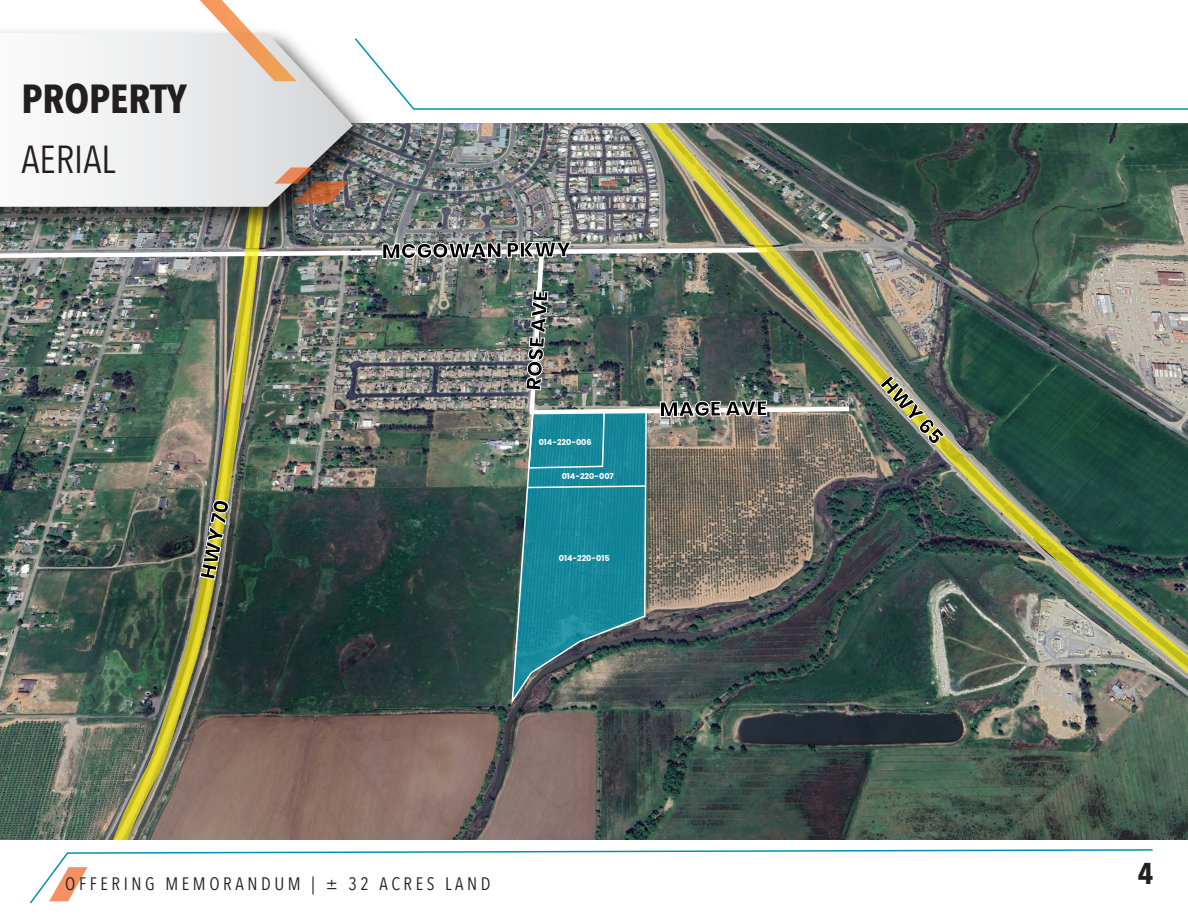
<style>
.page{position:relative;width:1188px;height:918px;background:#fff}
.page>*{position:absolute;margin:0;border:0;box-sizing:border-box;transform-origin:0 0}
.t1{font:700 40.5px "Avenir Next Condensed";color:#231f20}
.t2{font:39px "Avenir Next Condensed";color:#231f20}
.t3{font:700 30px "Avenir Next Condensed";color:#231f20}
.t4{font:800 20.7px "Poppins";color:#000}
.t5{font:18px "Avenir Next Condensed";letter-spacing:.2em;color:#231f20}
.t6{font:700 8.1px "Poppins";color:#fff}
</style>
<div class="page">
<img style="left:0;top:123px;width:1188px;height:716px">
<svg style="left:110px;top:240px;width:155px;height:599px;background:#837760"></svg>
<img style="left:635px;top:123px;width:553px;height:559px">
<img style="left:0;top:31px;width:386px;height:209px">
<svg style="left:0;top:33px;width:353px;height:174px"></svg>
<svg style="left:30px;top:849px;width:1123px;height:55px"></svg>
<svg style="left:49px;top:867px;width:39px;height:34px"></svg>
<svg style="left:274px;top:167px;width:74px;height:36px;background:#8f6958"></svg>
<svg style="left:195px;top:0;width:102px;height:81px"></svg>
<svg style="left:353px;top:37px;width:835px;height:73px"></svg>
<img style="left:879px;top:375px;width:66px;height:69px">
<img style="left:0;top:241px;width:854px;height:465px">
<h1 class="t1" style="left:21px;top:73px;width:167px">PROPERTY</h1>
<h2 class="t2" style="left:21px;top:126px;width:96px">AERIAL</h2>
<p class="t4" style="left:195px;top:577px;width:82px;rotate:-79deg">HWY 70</p>
<p class="t4" style="left:381px;top:240px;width:191px;rotate:-1deg">MCGOWAN PKWY</p>
<p class="t4" style="left:521px;top:390px;width:102px;rotate:-86deg">ROSE AVE</p>
<p class="t6" style="left:539px;top:437px;width:54px">014-220-006</p>
<p class="t6" style="left:562px;top:472px;width:54px">014-220-007</p>
<p class="t6" style="left:559px;top:554px;width:52px">014-220-015</p>
<p class="t4" style="left:659px;top:398px;width:110px;rotate:-1deg">MAGE AVE</p>
<p class="t4" style="left:893px;top:372px;width:84px;rotate:48deg">HWY 65</p>
<p class="t5" style="left:65px;top:868px;width:427px">OFFERING MEMORANDUM | ± 32 ACRES LAND</p>
<h3 class="t3" style="left:1138px;top:855px;width:17px">4</h3>
</div>
